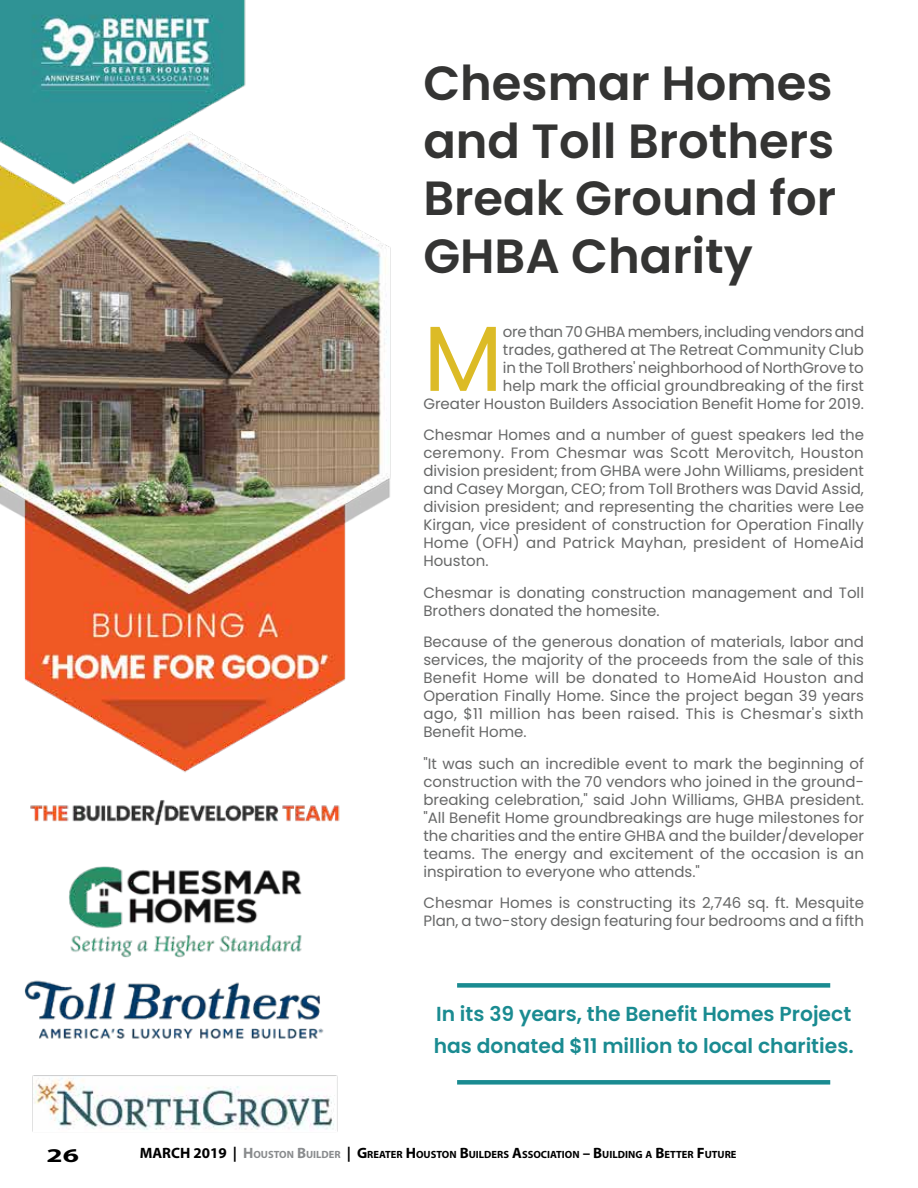
<style>
.page{position:relative;width:918px;height:1188px;background:#fff}
.page>*{position:absolute;margin:0;border:0;box-sizing:border-box;transform-origin:0 0}
.t1{font:92.4px "Poppins";color:#dcbb26}
.t2{font:600 48px/57.6px "Poppins";color:#343433;text-align:justify}
.t3{font:600 20.25px/31.7px "Poppins";color:#1a8b91}
.t4{font:700 19.5px "Myriad Pro";color:#000;scale:1.5 1}
.t5{font:15px/18px "Poppins";color:#666767;text-align:justify}
.t6{font:700 10.5px "Myriad Pro";color:#000}
.s1{font-size:15px}
.s2{font-size:15px;color:#8a8c8e}
.s3{color:#8a8c8e}
</style>
<div class="page">
<img style="left:0;top:0;width:391px;height:1132px">
<div style="left:457px;top:983px;width:373px;height:5px;background:#1a8b91"></div>
<div style="left:457px;top:1080px;width:373px;height:5px;background:#1a8b91"></div>
<h2 class="t2" style="left:423px;top:55px;width:414px">Chesmar Homes and Toll Brothers Break Ground for GHBA Charity</h2>
<p class="t5" style="left:423px;top:323px;width:442px;text-align:right">ore than 70 GHBA members, including vendors and<br>trades, gathered at The Retreat Community Club<br>in the Toll Brothers' neighborhood of NorthGrove to<br>help mark the official groundbreaking of the first<br>Greater Houston Builders Association Benefit Home for 2019.</p>
<p class="t5" style="left:423px;top:426px;width:442px">Chesmar Homes and a number of guest speakers led the ceremony. From Chesmar was Scott Merovitch, Houston division president; from GHBA were John Williams, president and Casey Morgan, CEO; from Toll Brothers was David Assid, division president; and representing the charities were Lee Kirgan, vice president of construction for Operation Finally Home (OFH) and Patrick Mayhan, president of HomeAid Houston.</p>
<p class="t5" style="left:423px;top:584px;width:442px">Chesmar is donating construction management and Toll<br>Brothers donated the homesite.</p>
<p class="t5" style="left:423px;top:633px;width:442px">Because of the generous donation of materials, labor and services, the majority of the proceeds from the sale of this Benefit Home will be donated to HomeAid Houston and Operation Finally Home. Since the project began 39 years ago, $11 million has been raised. This is Chesmar's sixth Benefit Home.</p>
<p class="t5" style="left:423px;top:755px;width:442px">"It was such an incredible event to mark the beginning of construction with the 70 vendors who joined in the ground&shy;breaking celebration," said John Williams, GHBA president. "All Benefit Home groundbreakings are huge milestones for the charities and the entire GHBA and the builder/developer teams. The energy and excitement of the occasion is an inspiration to everyone who attends."</p>
<p class="t5" style="left:423px;top:894px;width:442px">Chesmar Homes is constructing its 2,746 sq. ft. Mesquite<br>Plan, a two-story design featuring four bedrooms and a fifth</p>
<h1 class="t1" style="left:423px;top:305px;width:81px">M</h1>
<h3 class="t3" style="left:434px;top:999px;width:422px">In its 39 years, the Benefit Homes Project has donated $11 million to local charities.</h3>
<h3 class="t4" style="left:46px;top:1142px;width:23px">26</h3>
<p class="t6" style="left:140px;top:1148px;width:598px"><span class="s1">MARCH 2019</span> <span class="s1">|</span> <span class="s2">H</span><span class="s3">OUSTON</span> <span class="s2">B</span><span class="s3">UILDER</span> <span class="s1">|</span> <span class="s1">G</span>REATER <span class="s1">H</span>OUSTON <span class="s1">B</span>UILDERS <span class="s1">A</span>SSOCIATION <span class="s1">– B</span>UILDING A <span class="s1">B</span>ETTER <span class="s1">F</span>UTURE</p>
</div>
